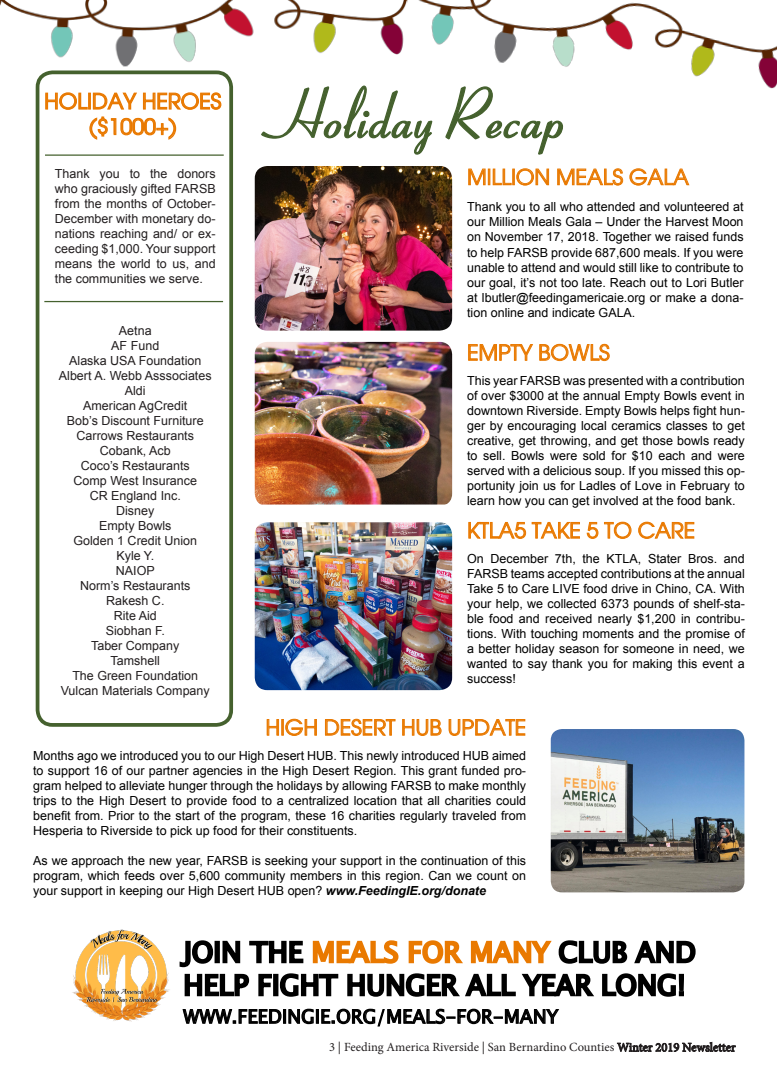
<style>
.page{position:relative;width:777px;height:1092px;background:#fff}
.page>*{position:absolute;margin:0;border:0;box-sizing:border-box;transform-origin:0 0}
.t1{font:67.5px "Coronet";color:#45612e}
.t2{font:27.5px/33px "Lucida Sans Unicode";color:#000}
.t3{font:21.25px/25.5px "Avant Garde";color:#e97900;text-align:center}
.t4{font:18.75px "Lucida Sans Unicode";color:#000}
.t5{font:12.5px/15px "Arial";color:#000;text-align:justify}
.t6{font:12.5px/15px "Arial";color:#231f20;text-align:justify}
.t7{font:12.5px "Minion Pro";color:#231f20}
.s1{font-weight:700;font-style:italic}
.s2{color:#e97900}
</style>
<div class="page">
<img style="left:3px;top:0;width:398px;height:67px">
<svg style="left:616px;top:1041px;width:119px;height:11px"></svg>
<img style="left:256px;top:343px;width:195px;height:161px">
<div style="left:250px;top:337px;width:207px;height:174px;border:5px solid #fff;border-radius:15px"></div>
<img style="left:256px;top:167px;width:195px;height:162px">
<div style="left:250px;top:161px;width:207px;height:174px;border:5px solid #fff;border-radius:15px"></div>
<img style="left:256px;top:523px;width:195px;height:166px">
<div style="left:250px;top:517px;width:207px;height:178px;border:5px solid #fff;border-radius:15px"></div>
<svg style="left:468px;top:168px;width:81px;height:18px"></svg>
<svg style="left:557px;top:168px;width:66px;height:18px"></svg>
<svg style="left:629px;top:168px;width:60px;height:18px"></svg>
<svg style="left:261px;top:85px;width:172px;height:70px"></svg>
<svg style="left:445px;top:96px;width:118px;height:59px"></svg>
<svg style="left:468px;top:344px;width:65px;height:17px"></svg>
<svg style="left:539px;top:343px;width:70px;height:18px"></svg>
<svg style="left:468px;top:521px;width:112px;height:18px"></svg>
<svg style="left:586px;top:521px;width:45px;height:18px"></svg>
<svg style="left:638px;top:521px;width:56px;height:18px"></svg>
<img style="left:401px;top:0;width:375px;height:96px">
<svg style="left:45px;top:92px;width:177px;height:48px"></svg>
<div style="left:36px;top:70px;width:197px;height:656px;border:4px solid #45612e;border-radius:15px"></div>
<img style="left:0;top:0;width:3px;height:6px">
<img style="left:552px;top:730px;width:190px;height:160px">
<div style="left:543px;top:721px;width:208px;height:178px;border:8px solid #fff;border-radius:15px"></div>
<svg style="left:266px;top:718px;width:51px;height:18px"></svg>
<svg style="left:325px;top:718px;width:70px;height:18px"></svg>
<svg style="left:402px;top:719px;width:39px;height:17px"></svg>
<svg style="left:448px;top:719px;width:77px;height:17px"></svg>
<img style="left:72px;top:929px;width:98px;height:93px">
<svg style="left:179px;top:940px;width:517px;height:57px"></svg>
<svg style="left:182px;top:1009px;width:100px;height:15px"></svg>
<div style="left:283px;top:1008px;width:3px;height:15px;border:1px solid #000"></div>
<svg style="left:288px;top:1008px;width:26px;height:16px"></svg>
<div style="left:316px;top:1008px;width:3px;height:15px;border:1px solid #000"></div>
<svg style="left:321px;top:1008px;width:239px;height:19px"></svg>
<hr style="left:44px;top:301px;width:179px;height:1px;background:#45612e">
<hr style="left:45px;top:154px;width:179px;height:2px;background:#45612e">
<p class="t3" style="left:44px;top:89px;width:178px">HOLIDAY HEROES ($1000+)</p>
<p class="t6" style="left:55px;top:166px;width:162px">Thank you to the donors who graciously gifted FARSB from the months of October-December with monetary do&shy;nations reaching and/ or ex&shy;ceeding $1,000. Your support means the world to us, and the communities we serve.</p>
<p class="t6" style="left:119px;top:323px;width:34px">Aetna</p>
<p class="t6" style="left:111px;top:338px;width:49px">AF Fund</p>
<p class="t6" style="left:69px;top:353px;width:134px">Alaska USA Foundation</p>
<p class="t6" style="left:59px;top:368px;width:154px">Albert A. Webb Asssociates</p>
<p class="t6" style="left:125px;top:383px;width:22px">Aldi</p>
<p class="t6" style="left:83px;top:398px;width:106px">American AgCredit</p>
<p class="t6" style="left:67px;top:413px;width:138px">Bob’s Discount Furniture</p>
<p class="t6" style="left:76px;top:428px;width:119px">Carrows Restaurants</p>
<p class="t6" style="left:100px;top:443px;width:72px">Cobank, Acb</p>
<p class="t6" style="left:81px;top:458px;width:110px">Coco’s Restaurants</p>
<p class="t6" style="left:73px;top:473px;width:125px">Comp West Insurance</p>
<p class="t6" style="left:90px;top:488px;width:93px">CR England Inc.</p>
<p class="t6" style="left:116px;top:503px;width:40px">Disney</p>
<p class="t6" style="left:99px;top:518px;width:74px">Empty Bowls</p>
<p class="t6" style="left:73px;top:533px;width:125px">Golden 1 Credit Union</p>
<p class="t6" style="left:116px;top:548px;width:39px">Kyle Y.</p>
<p class="t6" style="left:116px;top:563px;width:40px">NAIOP</p>
<p class="t6" style="left:80px;top:578px;width:112px">Norm’s Restaurants</p>
<p class="t6" style="left:106px;top:593px;width:60px">Rakesh C.</p>
<p class="t6" style="left:114px;top:608px;width:45px">Rite Aid</p>
<p class="t6" style="left:106px;top:623px;width:61px">Siobhan F.</p>
<p class="t6" style="left:91px;top:638px;width:90px">Taber Company</p>
<p class="t6" style="left:111px;top:653px;width:51px">Tamshell</p>
<p class="t6" style="left:72px;top:668px;width:127px">The Green Foundation</p>
<p class="t6" style="left:61px;top:683px;width:150px">Vulcan Materials Company</p>
<p class="t1" style="left:255px;top:73px;width:303px">Holiday Recap</p>
<p class="t3" style="left:467px;top:164px;width:223px">MILLION MEALS GALA</p>
<p class="t5" style="left:467px;top:200px;width:278px">Thank you to all who attended and volunteered at our Million Meals Gala – Under the Harvest Moon on November 17, 2018. Together we raised funds to help FARSB provide 687,600 meals. If you were unable to attend and would still like to contribute to our goal, it’s not too late. Reach out to Lori Butler at lbutler@feedingamericaie.org or make a dona&shy;tion online and indicate GALA.</p>
<p class="t3" style="left:467px;top:340px;width:144px">EMPTY BOWLS</p>
<p class="t5" style="left:467px;top:373px;width:279px">This year FARSB was presented with a contribution of over $3000 at the annual Empty Bowls event in downtown Riverside. Empty Bowls helps fight hun&shy;ger by encouraging local ceramics classes to get creative, get throwing, and get those bowls ready to sell. Bowls were sold for $10 each and were served with a delicious soup. If you missed this op&shy;portunity join us for Ladles of Love in February to learn how you can get involved at the food bank.</p>
<p class="t3" style="left:467px;top:518px;width:229px">KTLA5 TAKE 5 TO CARE</p>
<p class="t5" style="left:467px;top:551px;width:279px">On December 7th, the KTLA, Stater Bros. and FARSB teams accepted contributions at the annual Take 5 to Care LIVE food drive in Chino, CA. With your help, we collected 6373 pounds of shelf-sta&shy;ble food and received nearly $1,200 in contribu&shy;tions. With touching moments and the promise of a better holiday season for someone in need, we wanted to say thank you for making this event a success!</p>
<p class="t3" style="left:265px;top:714px;width:262px">HIGH DESERT HUB UPDATE</p>
<p class="t5" style="left:33px;top:748px;width:494px">Months ago we introduced you to our High Desert HUB. This newly introduced HUB aimed to support 16 of our partner agencies in the High Desert Region. This grant funded pro&shy;gram helped to alleviate hunger through the holidays by allowing FARSB to make monthly trips to the High Desert to provide food to a centralized location that all charities could benefit from. Prior to the start of the program, these 16 charities regularly traveled from Hesperia to Riverside to pick up food for their constituents.</p>
<p class="t5" style="left:33px;top:853px;width:494px">As we approach the new year, FARSB is seeking your support in the continuation of this program, which feeds over 5,600 community members in this region. Can we count on your support in keeping our High Desert HUB open? <span class="s1">www.FeedingIE.org/donate</span></p>
<p class="t2" style="left:183px;top:935px;width:513px">JOIN THE <span class="s2">MEALS FOR MANY</span> CLUB AND<br>HELP FIGHT HUNGER ALL YEAR LONG!</p>
<p class="t4" style="left:183px;top:1001px;width:376px">WWW.FEEDINGIE.ORG/MEALS-FOR-MANY</p>
<p class="t7" style="left:329px;top:1038px;width:408px">3 | Feeding America Riverside | San Bernardino Counties Winter 2019 Newsletter</p>
</div>
